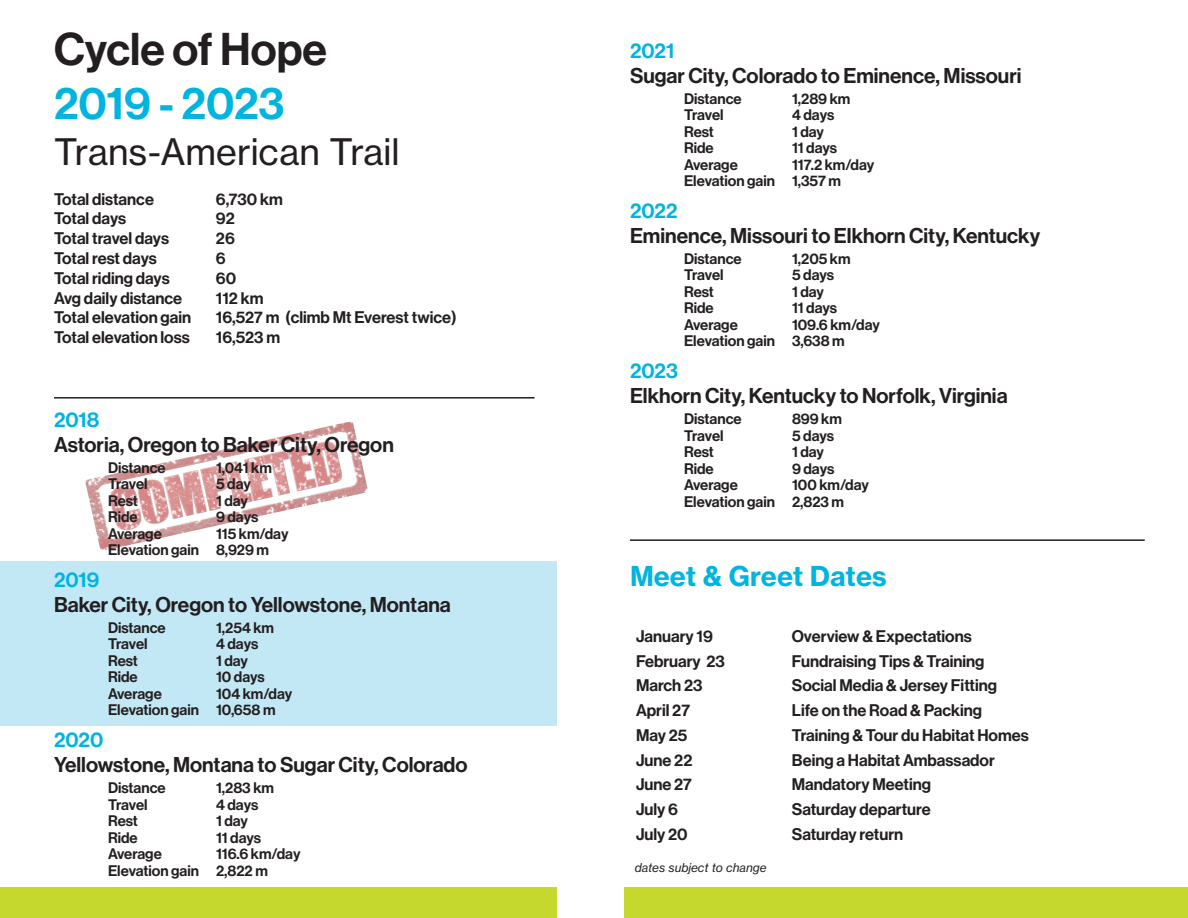
<style>
.page{position:relative;width:1188px;height:918px;background:#fff}
.page>*{position:absolute;margin:0;border:0;box-sizing:border-box;transform-origin:0 0}
.t1{font:45px "N Haas Grotesk DS Pro 65 Md";color:#231f20}
.t2{font:45px "N Haas Grotesk DS Pro 65 Md";color:#00b4e0}
.t3{font:36px "N Haas Grotesk TX Pro 55 Rg";color:#231f20}
.t4{font:27px "N Haas Grotesk TX Pro 75 Bd";color:#00b4e0}
.t5{font:21px/25.2px "N Haas Grotesk DS Pro 65 Md";color:#231f20}
.t6{font:16.5px "N Haas Grotesk DS Pro 65 Md";color:#231f20}
.t7{font:15px "N Haas Grotesk DS Pro 65 Md";color:#231f20}
.t8{font:12px "N Haas Grotesk TX Pro 56 It";color:#231f20}
.s1{color:#00b4e0}
</style>
<div class="page">
<div style="left:0;top:562px;width:556px;height:164px;background:#c3e8f5"></div>
<img style="left:85px;top:421px;width:283px;height:130px">
<div style="left:625px;top:887px;width:563px;height:31px;background:#c4d82d"></div>
<hr style="left:54px;top:397px;width:481px;height:2px;background:#231f20">
<hr style="left:630px;top:539px;width:515px;height:2px;background:#231f20">
<div style="left:0;top:887px;width:556px;height:31px;background:#c4d82d"></div>
<p class="t1" style="left:54px;top:23px;width:274px">Cycle of Hope</p>
<p class="t2" style="left:54px;top:77px;width:232px">2019 - 2023</p>
<p class="t3" style="left:54px;top:130px;width:347px">Trans-American Trail</p>
<p class="t6" style="left:54px;top:189px;width:101px">Total distance</p>
<p class="t6" style="left:216px;top:189px;width:68px">6,730 km</p>
<p class="t6" style="left:54px;top:209px;width:74px">Total days</p>
<p class="t6" style="left:216px;top:209px;width:20px">92</p>
<p class="t6" style="left:54px;top:229px;width:117px">Total travel days</p>
<p class="t6" style="left:216px;top:229px;width:20px">26</p>
<p class="t6" style="left:54px;top:249px;width:104px">Total rest days</p>
<p class="t6" style="left:216px;top:249px;width:11px">6</p>
<p class="t6" style="left:54px;top:268px;width:117px">Total riding days</p>
<p class="t6" style="left:216px;top:268px;width:22px">60</p>
<p class="t6" style="left:54px;top:288px;width:130px">Avg daily distance</p>
<p class="t6" style="left:216px;top:288px;width:49px">112 km</p>
<p class="t6" style="left:54px;top:308px;width:139px">Total elevation gain</p>
<p class="t6" style="left:216px;top:308px;width:242px">16,527 m (climb Mt Everest twice)</p>
<p class="t6" style="left:54px;top:328px;width:137px">Total elevation loss</p>
<p class="t6" style="left:216px;top:328px;width:66px">16,523 m</p>
<p class="t5" style="left:54px;top:407px;width:341px"><span class="s1">2018<br></span>Astoria, Oregon to Baker City, Oregon</p>
<p class="t7" style="left:108px;top:459px;width:59px">Distance</p>
<p class="t7" style="left:216px;top:459px;width:57px">1,041 km</p>
<p class="t7" style="left:108px;top:475px;width:41px">Travel</p>
<p class="t7" style="left:216px;top:475px;width:36px">5 day</p>
<p class="t7" style="left:108px;top:492px;width:31px">Rest</p>
<p class="t7" style="left:216px;top:492px;width:34px">1 day</p>
<p class="t7" style="left:108px;top:508px;width:31px">Ride</p>
<p class="t7" style="left:216px;top:508px;width:44px">9 days</p>
<p class="t7" style="left:108px;top:525px;width:55px">Average</p>
<p class="t7" style="left:216px;top:525px;width:74px">115 km/day</p>
<p class="t7" style="left:108px;top:541px;width:163px">Elevation gain 8,929 m</p>
<p class="t5" style="left:54px;top:567px;width:398px"><span class="s1">2019<br></span>Baker City, Oregon to Yellowstone, Montana</p>
<p class="t7" style="left:108px;top:619px;width:59px">Distance</p>
<p class="t7" style="left:216px;top:619px;width:60px">1,254 km</p>
<p class="t7" style="left:108px;top:635px;width:41px">Travel</p>
<p class="t7" style="left:216px;top:635px;width:44px">4 days</p>
<p class="t7" style="left:108px;top:652px;width:31px">Rest</p>
<p class="t7" style="left:216px;top:652px;width:34px">1 day</p>
<p class="t7" style="left:108px;top:668px;width:31px">Ride</p>
<p class="t7" style="left:216px;top:668px;width:50px">10 days</p>
<p class="t7" style="left:108px;top:685px;width:55px">Average</p>
<p class="t7" style="left:216px;top:685px;width:78px">104 km/day</p>
<p class="t7" style="left:108px;top:701px;width:169px">Elevation gain 10,658 m</p>
<p class="t5" style="left:54px;top:727px;width:415px"><span class="s1">2020<br></span>Yellowstone, Montana to Sugar City, Colorado</p>
<p class="t7" style="left:108px;top:779px;width:59px">Distance</p>
<p class="t7" style="left:216px;top:779px;width:60px">1,283 km</p>
<p class="t7" style="left:108px;top:796px;width:41px">Travel</p>
<p class="t7" style="left:216px;top:796px;width:44px">4 days</p>
<p class="t7" style="left:108px;top:812px;width:31px">Rest</p>
<p class="t7" style="left:216px;top:812px;width:34px">1 day</p>
<p class="t7" style="left:108px;top:829px;width:31px">Ride</p>
<p class="t7" style="left:216px;top:829px;width:47px">11 days</p>
<p class="t7" style="left:108px;top:845px;width:55px">Average</p>
<p class="t7" style="left:216px;top:845px;width:86px">116.6 km/day</p>
<p class="t7" style="left:108px;top:862px;width:161px">Elevation gain 2,822 m</p>
<p class="t5" style="left:630px;top:38px;width:393px"><span class="s1">2021<br></span>Sugar City, Colorado to Eminence, Missouri</p>
<p class="t7" style="left:684px;top:90px;width:59px">Distance</p>
<p class="t7" style="left:792px;top:90px;width:60px">1,289 km</p>
<p class="t7" style="left:684px;top:106px;width:41px">Travel</p>
<p class="t7" style="left:792px;top:106px;width:44px">4 days</p>
<p class="t7" style="left:684px;top:123px;width:31px">Rest</p>
<p class="t7" style="left:792px;top:123px;width:34px">1 day</p>
<p class="t7" style="left:684px;top:139px;width:31px">Ride</p>
<p class="t7" style="left:792px;top:139px;width:47px">11 days</p>
<p class="t7" style="left:684px;top:156px;width:55px">Average</p>
<p class="t7" style="left:792px;top:156px;width:84px">117.2 km/day</p>
<p class="t7" style="left:684px;top:172px;width:159px">Elevation gain 1,357 m</p>
<p class="t5" style="left:630px;top:198px;width:412px"><span class="s1">2022<br></span>Eminence, Missouri to Elkhorn City, Kentucky</p>
<p class="t7" style="left:684px;top:250px;width:59px">Distance</p>
<p class="t7" style="left:792px;top:250px;width:60px">1,205 km</p>
<p class="t7" style="left:684px;top:267px;width:41px">Travel</p>
<p class="t7" style="left:792px;top:267px;width:44px">5 days</p>
<p class="t7" style="left:684px;top:283px;width:31px">Rest</p>
<p class="t7" style="left:792px;top:283px;width:34px">1 day</p>
<p class="t7" style="left:684px;top:300px;width:31px">Ride</p>
<p class="t7" style="left:792px;top:300px;width:47px">11 days</p>
<p class="t7" style="left:684px;top:316px;width:55px">Average</p>
<p class="t7" style="left:792px;top:316px;width:89px">109.6 km/day</p>
<p class="t7" style="left:684px;top:333px;width:162px">Elevation gain 3,638 m</p>
<p class="t5" style="left:630px;top:358px;width:379px"><span class="s1">2023<br></span>Elkhorn City, Kentucky to Norfolk, Virginia</p>
<p class="t7" style="left:684px;top:410px;width:59px">Distance</p>
<p class="t7" style="left:792px;top:410px;width:52px">899 km</p>
<p class="t7" style="left:684px;top:427px;width:41px">Travel</p>
<p class="t7" style="left:792px;top:427px;width:44px">5 days</p>
<p class="t7" style="left:684px;top:443px;width:31px">Rest</p>
<p class="t7" style="left:792px;top:443px;width:34px">1 day</p>
<p class="t7" style="left:684px;top:460px;width:31px">Ride</p>
<p class="t7" style="left:792px;top:460px;width:44px">9 days</p>
<p class="t7" style="left:684px;top:476px;width:55px">Average</p>
<p class="t7" style="left:792px;top:476px;width:78px">100 km/day</p>
<p class="t7" style="left:684px;top:493px;width:162px">Elevation gain 2,823 m</p>
<p class="t4" style="left:630px;top:559px;width:258px">Meet &amp; Greet Dates</p>
<p class="t6" style="left:636px;top:627px;width:78px">January 19</p>
<p class="t6" style="left:792px;top:627px;width:182px">Overview &amp; Expectations</p>
<p class="t6" style="left:636px;top:651px;width:90px">February 23</p>
<p class="t6" style="left:792px;top:651px;width:194px">Fundraising Tips &amp; Training</p>
<p class="t6" style="left:636px;top:676px;width:68px">March 23</p>
<p class="t6" style="left:792px;top:676px;width:207px">Social Media &amp; Jersey Fitting</p>
<p class="t6" style="left:636px;top:701px;width:56px">April 27</p>
<p class="t6" style="left:792px;top:701px;width:192px">Life on the Road &amp; Packing</p>
<p class="t6" style="left:636px;top:725px;width:53px">May 25</p>
<p class="t6" style="left:792px;top:725px;width:239px">Training &amp; Tour du Habitat Homes</p>
<p class="t6" style="left:636px;top:750px;width:58px">June 22</p>
<p class="t6" style="left:792px;top:750px;width:205px">Being a Habitat Ambassador</p>
<p class="t6" style="left:636px;top:775px;width:58px">June 27</p>
<p class="t6" style="left:792px;top:775px;width:141px">Mandatory Meeting</p>
<p class="t6" style="left:636px;top:800px;width:44px">July 6</p>
<p class="t6" style="left:792px;top:800px;width:141px">Saturday departure</p>
<p class="t6" style="left:636px;top:824px;width:53px">July 20</p>
<p class="t6" style="left:792px;top:824px;width:113px">Saturday return</p>
<p class="t8" style="left:635px;top:860px;width:133px">dates subject to change</p>
</div>
